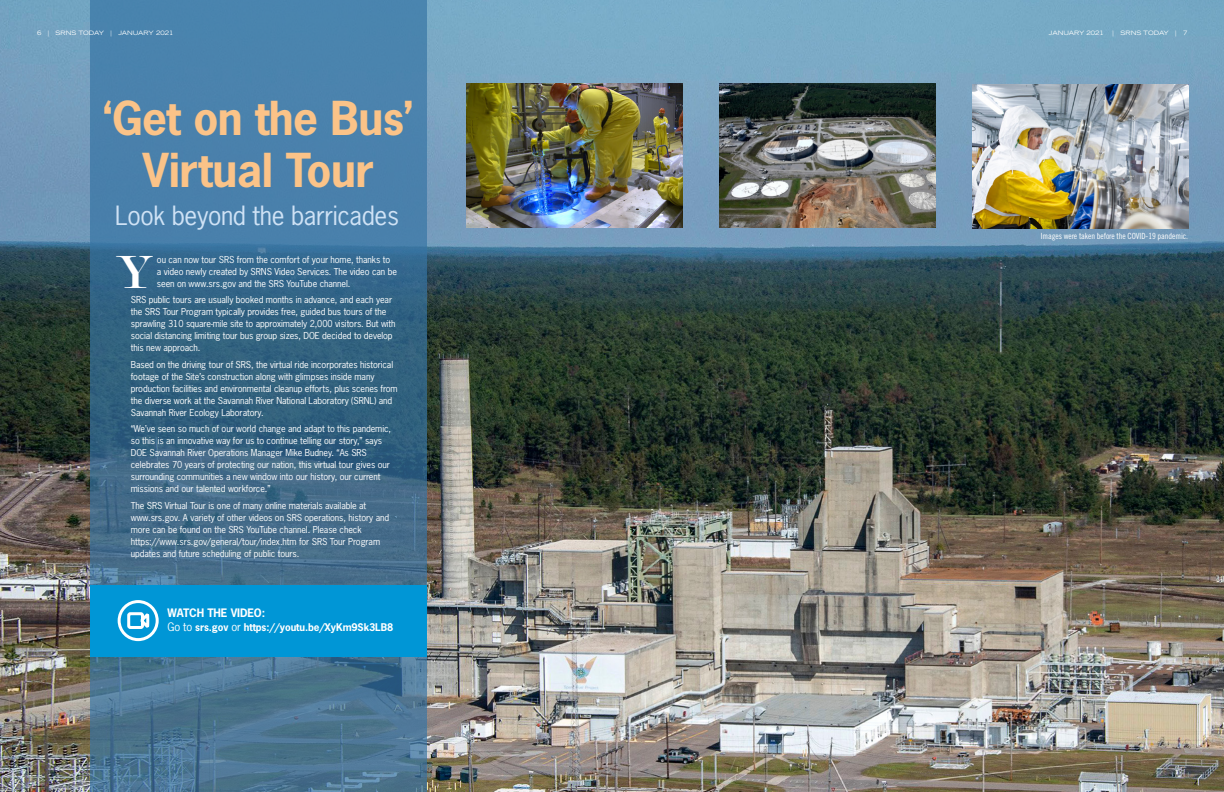
<style>
.page{position:relative;width:1224px;height:792px;background:#fff}
.page>*{position:absolute;margin:0;border:0;box-sizing:border-box;transform-origin:0 0}
.t1{font:50px "Modern";color:#fff}
.t2{font:700 44px/52.5px "News Gothic Std";letter-spacing:-.015em;color:#fbc388;text-align:center}
.t3{font:25px "News Gothic Std";letter-spacing:-.015em;color:#cfe2f5}
.t4{font:700 11px "News Gothic Std";letter-spacing:-.01em;color:#fff}
.t5{font:700 10px "News Gothic Std";letter-spacing:-.01em;color:#fff}
.t6{font:9px/12px "News Gothic Std";letter-spacing:-.01em;color:#fff}
.t7{font:8.5px "Trade Gothic LT Std Cn 18";letter-spacing:-.01em;color:#fff}
.t8{font:expanded 6px "Trade Gothic LT Std";color:#fff}
.s1{font-weight:400;font-size:11px}
</style>
<div class="page">
<img style="left:0;top:0;width:1224px;height:792px">
<svg style="left:90px;top:0;width:337px;height:792px;background:#427294"></svg>
<img style="left:466px;top:83px;width:216px;height:144px">
<img style="left:720px;top:83px;width:216px;height:144px">
<img style="left:973px;top:84px;width:216px;height:144px">
<div style="left:90px;top:585px;width:337px;height:72px;background:#0096d6"></div>
<div style="left:127px;top:612px;width:17px;height:17px;border:3px solid #fff;border-radius:2px"></div>
<svg style="left:138px;top:280px;width:13px;height:512px;background:#3c7393"></svg>
<div style="left:118px;top:600px;width:41px;height:41px;border:3px solid #fff;border-radius:50%"></div>
<p class="t8" style="left:37px;top:29px;width:138px">6 | SRNS TODAY | JANUARY 2021</p>
<h2 class="t2" style="left:103px;top:91px;width:312px">‘Get on the Bus’<br>Virtual Tour</h2>
<h3 class="t3" style="left:115px;top:200px;width:285px">Look beyond the barricades</h3>
<h1 class="t1" style="left:116px;top:247px;width:38px">Y</h1>
<p class="t6" style="left:157px;top:253px;width:242px">ou can now tour SRS from the comfort of your home, thanks to a video newly created by SRNS Video Services. The video can be seen on www.srs.gov and the SRS YouTube channel.</p>
<p class="t6" style="left:131px;top:294px;width:266px">SRS public tours are usually booked months in advance, and each year the SRS Tour Program typically provides free, guided bus tours of the sprawling 310 square-mile site to approximately 2,000 visitors. But with social distancing limiting tour bus group sizes, DOE decided to develop this new approach.</p>
<p class="t6" style="left:131px;top:358px;width:269px">Based on the driving tour of SRS, the virtual ride incorporates historical footage of the Site’s construction along with glimpses inside many production facilities and environmental cleanup efforts, plus scenes from the diverse work at the Savannah River National Laboratory (SRNL) and Savannah River Ecology Laboratory.</p>
<p class="t6" style="left:131px;top:423px;width:262px">“We’ve seen so much of our world change and adapt to this pandemic, so this is an innovative way for us to continue telling our story,” says DOE Savannah River Operations Manager Mike Budney. “As SRS celebrates 70 years of protecting our nation, this virtual tour gives our surrounding communities a new window into our history, our current missions and our talented workforce.”</p>
<p class="t6" style="left:131px;top:499px;width:260px">The SRS Virtual Tour is one of many online materials available at www.srs.gov. A variety of other videos on SRS operations, history and more can be found on the SRS YouTube channel. Please check https://www.srs.gov/general/tour/index.htm for SRS Tour Program updates and future scheduling of public tours.</p>
<p class="t4" style="left:168px;top:605px;width:99px">WATCH THE VIDEO:</p>
<p class="t5" style="left:168px;top:620px;width:227px"><span class="s1">Go to</span> srs.gov <span class="s1">or</span> https://youtu.be/XyKm9Sk3LB8</p>
<p class="t8" style="left:1049px;top:29px;width:57px">JANUARY 2021</p>
<p class="t8" style="left:1113px;top:29px;width:76px">| SRNS TODAY | 7</p>
<p class="t7" style="left:1041px;top:231px;width:149px">Images were taken before the COVID-19 pandemic.</p>
</div>
